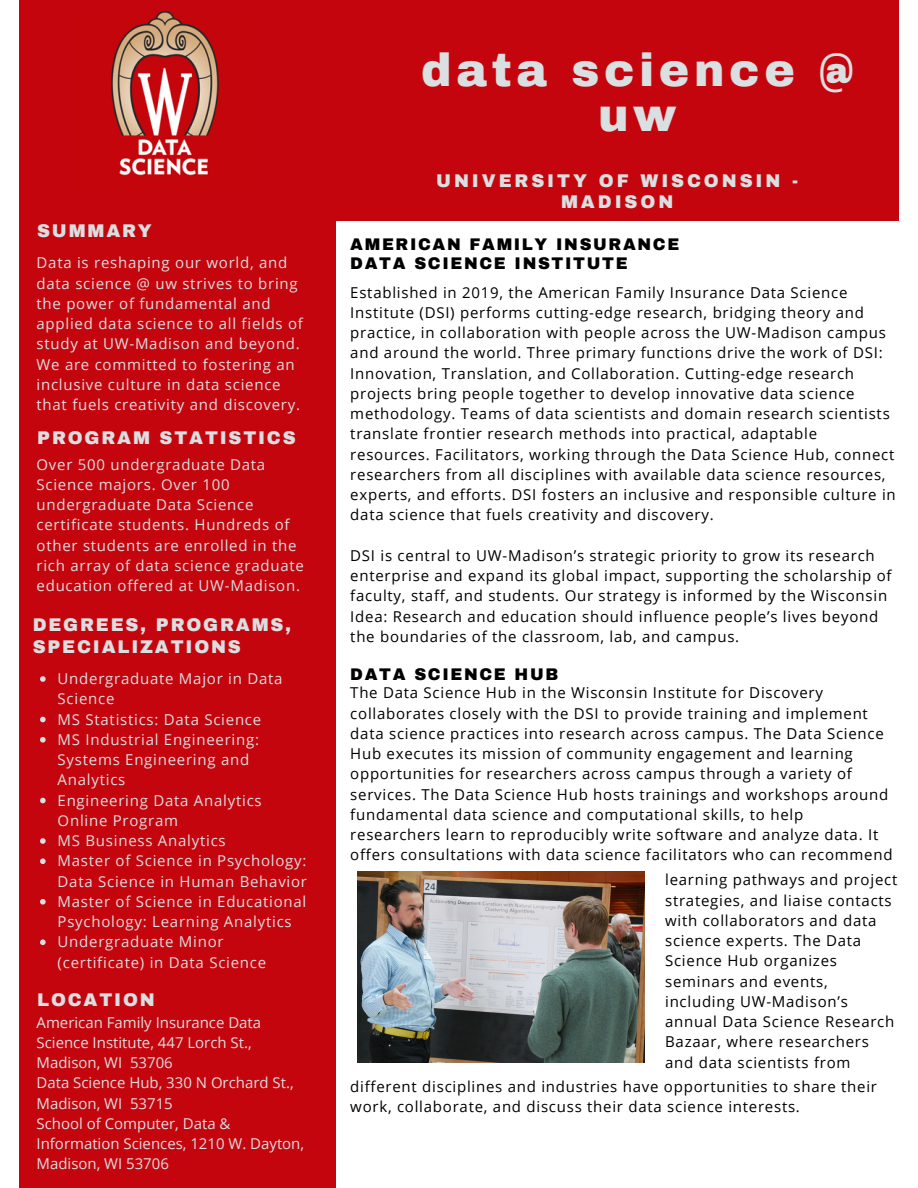
<style>
.page{position:relative;width:918px;height:1188px;background:#fff}
.page>*{position:absolute;margin:0;border:0;box-sizing:border-box;transform-origin:0 0}
.t1{font:900 45.75px/45px "Archivo";letter-spacing:.1em;color:#dadfe1;text-align:center}
.t2{font:900 18px/21.3px "Archivo";letter-spacing:.1em;color:#dadfe1}
.t3{font:900 18px/21.3px "Archivo";letter-spacing:.16em;color:#dadfe1;text-align:center}
.t4{font:900 16.5px/19.2px "Archivo";letter-spacing:.1em;color:#000}
.t5{font:15px/20.2px "Open Sans";letter-spacing:.05em;color:#000}
.t6{font:15px/20.2px "Open Sans";letter-spacing:.05em;color:#dadfe1}
.t7{font:15px/20.2px "Open Sans";color:#dadfe1}
</style>
<div class="page">
<div style="left:20px;top:0;width:316px;height:1188px;background:#c5050d"></div>
<div style="left:23px;top:0;width:875px;height:220px;background:#c5050d"></div>
<img style="left:111px;top:12px;width:108px;height:164px">
<img style="left:357px;top:871px;width:287px;height:191px">
<svg style="left:40px;top:676px;width:6px;height:6px"></svg>
<svg style="left:40px;top:717px;width:6px;height:5px"></svg>
<svg style="left:40px;top:737px;width:6px;height:6px"></svg>
<svg style="left:40px;top:798px;width:6px;height:5px"></svg>
<svg style="left:40px;top:838px;width:6px;height:6px"></svg>
<svg style="left:40px;top:858px;width:6px;height:6px"></svg>
<svg style="left:40px;top:899px;width:6px;height:6px"></svg>
<svg style="left:40px;top:939px;width:6px;height:6px"></svg>
<p class="t2" style="left:37px;top:220px;width:116px">SUMMARY</p>
<p class="t6" style="left:37px;top:252px;width:268px">Data is reshaping our world, and data science @ uw strives to bring the power of fundamental and applied data science to all fields of study at UW-Madison and beyond.<br>We are committed to fostering an inclusive culture in data science that fuels creativity and discovery.</p>
<p class="t2" style="left:37px;top:427px;width:260px">PROGRAM STATISTICS</p>
<p class="t6" style="left:37px;top:454px;width:269px">Over 500 undergraduate Data<br>Science majors. Over 100 undergraduate Data Science certificate students. Hundreds of other students are enrolled in the rich array of data science graduate education offered at UW-Madison.</p>
<p class="t2" style="left:33px;top:615px;width:260px">DEGREES, PROGRAMS,<br>SPECIALIZATIONS</p>
<p class="t6" style="left:58px;top:668px;width:251px">Undergraduate Major in Data<br>Science<br>MS Statistics: Data Science<br>MS Industrial Engineering:<br>Systems Engineering and<br>Analytics<br>Engineering Data Analytics<br>Online Program<br>MS Business Analytics<br>Master of Science in Psychology:<br>Data Science in Human Behavior<br>Master of Science in Educational<br>Psychology: Learning Analytics<br>Undergraduate Minor (certificate) in Data Science</p>
<p class="t2" style="left:37px;top:989px;width:119px">LOCATION</p>
<p class="t7" style="left:37px;top:1012px;width:269px">American Family Insurance Data<br>Science Institute, 447 Lorch St.,<br>Madison, WI 53706<br>Data Science Hub, 330 N Orchard St.,<br>Madison, WI 53715<br>School of Computer, Data &amp;<br>Information Sciences, 1210 W. Dayton,<br>Madison, WI 53706</p>
<h1 class="t1" style="left:421px;top:48px;width:433px">data science @ uw</h1>
<p class="t3" style="left:436px;top:170px;width:364px">UNIVERSITY OF WISCONSIN -<br>MADISON</p>
<p class="t4" style="left:350px;top:235px;width:331px">AMERICAN FAMILY INSURANCE<br>DATA SCIENCE INSTITUTE</p>
<p class="t5" style="left:350px;top:282px;width:547px">Established in 2019, the American Family Insurance Data Science Institute (DSI) performs cutting-edge research, bridging theory and practice, in collaboration with people across the UW-Madison campus and around the world. Three primary functions drive the work of DSI:<br>Innovation, Translation, and Collaboration. Cutting-edge research projects bring people together to develop innovative data science methodology. Teams of data scientists and domain research scientists translate frontier research methods into practical, adaptable resources. Facilitators, working through the Data Science Hub, connect researchers from all disciplines with available data science resources, experts, and efforts. DSI fosters an inclusive and responsible culture in data science that fuels creativity and discovery.</p>
<p class="t5" style="left:350px;top:545px;width:543px">DSI is central to UW-Madison’s strategic priority to grow its research enterprise and expand its global impact, supporting the scholarship of faculty, staff, and students. Our strategy is informed by the Wisconsin Idea: Research and education should influence people’s lives beyond the boundaries of the classroom, lab, and campus.</p>
<p class="t4" style="left:350px;top:665px;width:209px">DATA SCIENCE HUB</p>
<p class="t5" style="left:350px;top:682px;width:544px">The Data Science Hub in the Wisconsin Institute for Discovery collaborates closely with the DSI to provide training and implement data science practices into research across campus. The Data Science Hub executes its mission of community engagement and learning opportunities for researchers across campus through a variety of services. The Data Science Hub hosts trainings and workshops around fundamental data science and computational skills, to help researchers learn to reproducibly write software and analyze data. It offers consultations with data science facilitators who can recommend</p>
<p class="t5" style="left:665px;top:869px;width:234px">learning pathways and project strategies, and liaise contacts with collaborators and data science experts. The Data<br>Science Hub organizes seminars and events, including UW-Madison’s annual Data Science Research<br>Bazaar, where researchers and data scientists from</p>
<p class="t5" style="left:350px;top:1076px;width:528px">different disciplines and industries have opportunities to share their work, collaborate, and discuss their data science interests.</p>
</div>
